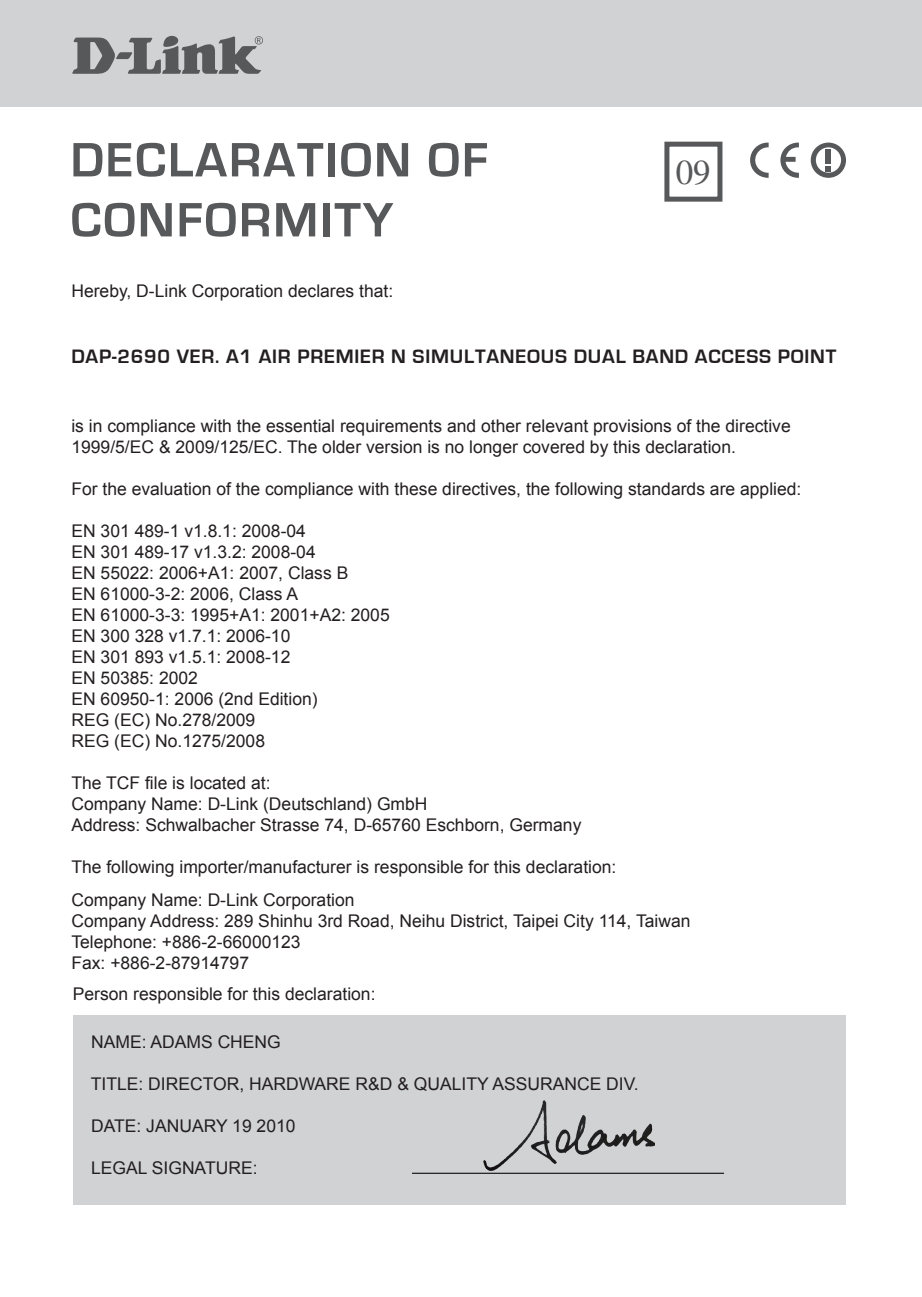
<style>
.page{position:relative;width:922px;height:1297px;background:#fff}
.page>*{position:absolute;margin:0;border:0;box-sizing:border-box;transform-origin:0 0}
.t1{font:700 50px "Eurostile";letter-spacing:.04em;color:#57585a}
.t2{font:35px "Times";color:#57585a}
.t3{font:700 20px "Eurostile";letter-spacing:.04em;color:#231f20}
.t4{font:17.5px/21px "Arial";color:#231f20}
</style>
<div class="page">
<div style="left:1px;top:0;width:920px;height:107px;background:#d1d2d4"></div>
<div style="left:664px;top:142px;width:58px;height:60px;border:5px solid #57585a"></div>
<div style="left:74px;top:1015px;width:771px;height:189px;background:#d1d2d4"></div>
<hr style="left:412px;top:1173px;width:311px;height:1px;background:#231f20">
<img style="left:483px;top:1101px;width:171px;height:70px">
<svg style="left:72px;top:36px;width:191px;height:38px"></svg>
<svg style="left:750px;top:143px;width:18px;height:35px"></svg>
<svg style="left:780px;top:143px;width:18px;height:35px"></svg>
<svg style="left:810px;top:143px;width:35px;height:35px"></svg>
<h1 class="t1" style="left:70px;top:133px;width:419px">DECLARATION OF</h1>
<h1 class="t1" style="left:70px;top:193px;width:324px">CONFORMITY</h1>
<p class="t4" style="left:71px;top:280px;width:323px">Hereby, D-Link Corporation declares that:</p>
<h2 class="t2" style="left:675px;top:152px;width:36px">09</h2>
<p class="t3" style="left:71px;top:345px;width:766px">DAP-2690 VER. A1 AIR PREMIER N SIMULTANEOUS DUAL BAND ACCESS POINT</p>
<p class="t4" style="left:71px;top:415px;width:720px">is in compliance with the essential requirements and other relevant provisions of the directive<br>1999/5/EC &amp; 2009/125/EC. The older version is no longer covered by this declaration.</p>
<p class="t4" style="left:71px;top:478px;width:731px">For the evaluation of the compliance with these directives, the following standards are applied:</p>
<p class="t4" style="left:71px;top:520px;width:320px">EN 301 489-1 v1.8.1: 2008-04<br>EN 301 489-17 v1.3.2: 2008-04<br>EN 55022: 2006+A1: 2007, Class B<br>EN 61000-3-2: 2006, Class A<br>EN 61000-3-3: 1995+A1: 2001+A2: 2005<br>EN 300 328 v1.7.1: 2006-10<br>EN 301 893 v1.5.1: 2008-12<br>EN 50385: 2002<br>EN 60950-1: 2006 (2nd Edition)<br>REG (EC) No.278/2009<br>REG (EC) No.1275/2008</p>
<p class="t4" style="left:71px;top:772px;width:511px">The TCF file is located at:<br>Company Name: D-Link (Deutschland) GmbH<br>Address: Schwalbacher Strasse 74, D-65760 Eschborn, Germany</p>
<p class="t4" style="left:71px;top:850px;width:546px;line-height:33.5px">The following importer/manufacturer is responsible for this declaration:<br>Company Name: D-Link Corporation</p>
<p class="t4" style="left:71px;top:911px;width:620px">Company Address: 289 Shinhu 3rd Road, Neihu District, Taipei City 114, Taiwan<br>Telephone: +886-2-66000123<br>Fax: +886-2-87914797</p>
<p class="t4" style="left:73px;top:983px;width:304px">Person responsible for this declaration:</p>
<p class="t4" style="left:91px;top:1031px;width:191px">NAME: ADAMS CHENG</p>
<p class="t4" style="left:91px;top:1073px;width:549px">TITLE: DIRECTOR, HARDWARE R&amp;D &amp; QUALITY ASSURANCE DIV.</p>
<p class="t4" style="left:91px;top:1115px;width:206px">DATE: JANUARY 19 2010</p>
<p class="t4" style="left:91px;top:1157px;width:168px">LEGAL SIGNATURE:</p>
</div>
